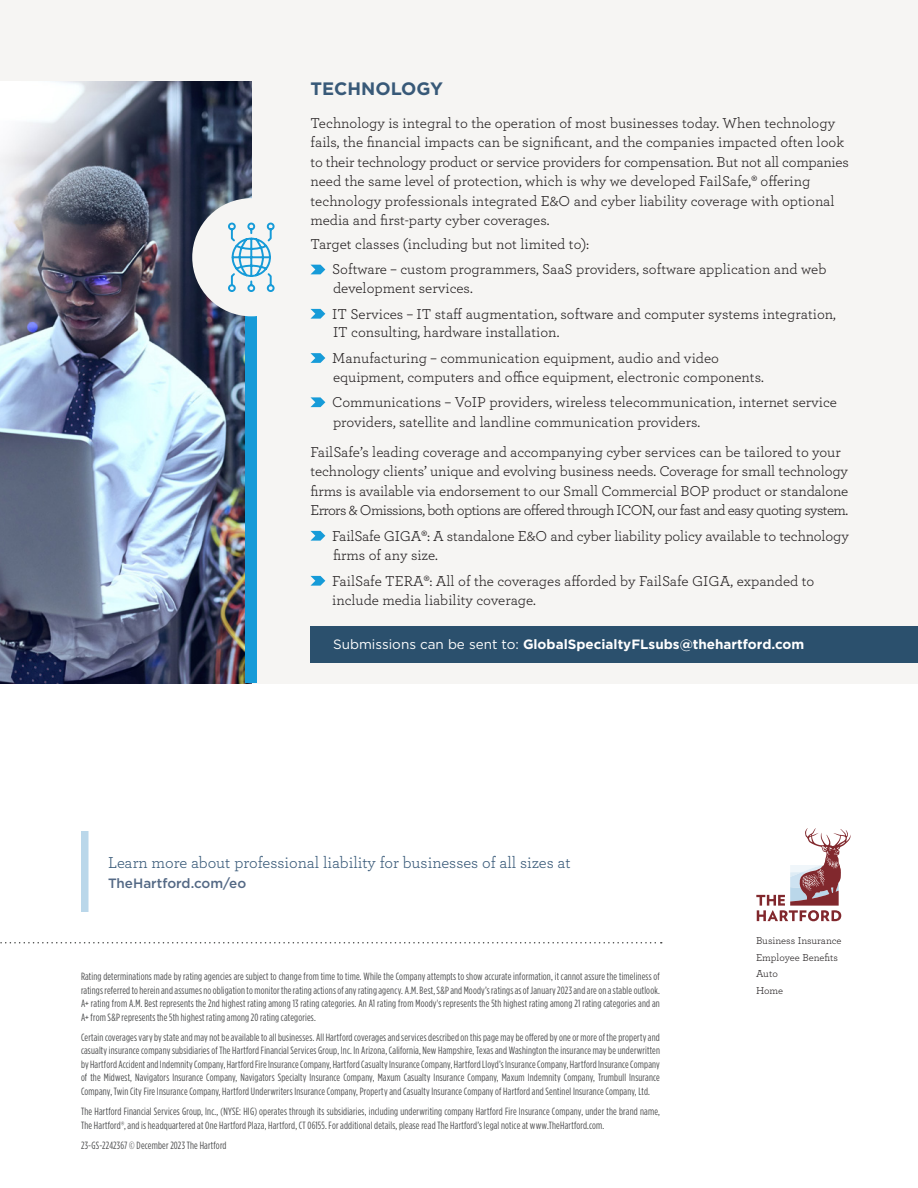
<style>
.page{position:relative;width:918px;height:1188px;background:#fff}
.page>*{position:absolute;margin:0;border:0;box-sizing:border-box;transform-origin:0 0}
.t1{font:700 18px "Gotham";color:#385978}
.CTA{font:16.5px "Archer";color:#385978}
.t2{font:15px/19.5px "Archer";letter-spacing:-.005em;color:#231f20}
.t3{font:700 13.5px "Gotham";color:#fff}
.CTA-2{font:500 13.5px "Gotham";color:#546985}
.Disclaimer_Copyright{font:10.5px/13.5px "Gotham Condensed";letter-spacing:.02em;color:#4b4c4d;text-align:justify}
.t4{font:10.5px "Archer";color:#231f20}
.s1{font-weight:400}
</style>
<div class="page">
<div style="left:0;top:0;width:918px;height:683px;background:#f6f5f3"></div>
<img style="left:0;top:82px;width:252px;height:601px">
<svg style="left:311px;top:265px;width:14px;height:9px"></svg>
<svg style="left:310px;top:309px;width:15px;height:10px"></svg>
<svg style="left:310px;top:353px;width:15px;height:10px"></svg>
<svg style="left:310px;top:397px;width:15px;height:10px"></svg>
<svg style="left:310px;top:531px;width:15px;height:10px"></svg>
<svg style="left:310px;top:576px;width:15px;height:10px"></svg>
<div style="left:245px;top:307px;width:11px;height:376px;background:#169bd8"></div>
<div style="left:192px;top:198px;width:118px;height:118px;background:#f6f5f3;border-radius:50%"></div>
<div style="left:310px;top:626px;width:608px;height:36px;background:#2b506d"></div>
<svg style="left:228px;top:222px;width:47px;height:70px"></svg>
<div style="left:81px;top:831px;width:7px;height:81px;background:#bad7ea"></div>
<svg style="left:756px;top:828px;width:95px;height:93px"></svg>
<svg style="left:0;top:942px;width:662px;height:2px"></svg>
<p class="t1" style="left:310px;top:76px;width:134px">TECHNOLOGY</p>
<p class="t2" style="left:310px;top:112px;width:540px">Technology is integral to the operation of most businesses today. When technology fails, the financial impacts can be significant, and the companies impacted often look to their technology product or service providers for compensation. But not all companies need the same level of protection, which is why we developed FailSafe,® offering technology professionals integrated E&amp;O and cyber liability coverage with optional media and first-party cyber coverages.</p>
<p class="t2" style="left:310px;top:233px;width:280px">Target classes (including but not limited to):</p>
<p class="t2" style="left:332px;top:259px;width:496px;line-height:18.8px">Software – custom programmers, SaaS providers, software application and web development services.</p>
<p class="t2" style="left:332px;top:304px;width:505px;line-height:18.8px">IT Services – IT staff augmentation, software and computer systems integration,<br>IT consulting, hardware installation.</p>
<p class="t2" style="left:332px;top:348px;width:433px;line-height:18.8px">Manufacturing – communication equipment, audio and video equipment, computers and office equipment, electronic components.</p>
<p class="t2" style="left:332px;top:392px;width:506px">Communications – VoIP providers, wireless telecommunication, internet service providers, satellite and landline communication providers.</p>
<p class="t2" style="left:310px;top:441px;width:539px">FailSafe’s leading coverage and accompanying cyber services can be tailored to your technology clients’ unique and evolving business needs. Coverage for small technology firms is available via endorsement to our Small Commercial BOP product or standalone Errors &amp; Omissions, both options are offered through ICON, our fast and easy quoting system.</p>
<p class="t2" style="left:332px;top:525px;width:518px">FailSafe GIGA®: A standalone E&amp;O and cyber liability policy available to technology firms of any size.</p>
<p class="t2" style="left:332px;top:570px;width:484px">FailSafe TERA®: All of the coverages afforded by FailSafe GIGA, expanded to include media liability coverage.</p>
<p class="t3" style="left:333px;top:636px;width:473px"><span class="s1">Submissions can be sent to:</span> GlobalSpecialtyFLsubs@thehartford.com</p>
<p class="CTA" style="left:108px;top:851px;width:464px">Learn more about professional liability for businesses of all sizes at</p>
<p class="CTA-2" style="left:108px;top:874px;width:140px">TheHartford.com/eo</p>
<p class="Disclaimer_Copyright" style="left:81px;top:970px;width:580px">Rating determinations made by rating agencies are subject to change from time to time. While the Company attempts to show accurate information, it cannot assure the timeliness of ratings referred to herein and assumes no obligation to monitor the rating actions of any rating agency. A.M. Best, S&amp;P and Moody’s ratings as of January 2023 and are on a stable outlook.<br>A+ rating from A.M. Best represents the 2nd highest rating among 13 rating categories. An A1 rating from Moody's represents the 5th highest rating among 21 rating categories and an A+ from S&amp;P represents the 5th highest rating among 20 rating categories.</p>
<p class="Disclaimer_Copyright" style="left:81px;top:1030px;width:580px">Certain coverages vary by state and may not be available to all businesses. All Hartford coverages and services described on this page may be offered by one or more of the property and casualty insurance company subsidiaries of The Hartford Financial Services Group, Inc. In Arizona, California, New Hampshire, Texas and Washington the insurance may be underwritten by Hartford Accident and Indemnity Company, Hartford Fire Insurance Company, Hartford Casualty Insurance Company, Hartford Lloyd’s Insurance Company, Hartford Insurance Company of the Midwest, Navigators Insurance Company, Navigators Specialty Insurance Company, Maxum Casualty Insurance Company, Maxum Indemnity Company, Trumbull Insurance Company, Twin City Fire Insurance Company, Hartford Underwriters Insurance Company, Property and Casualty Insurance Company of Hartford and Sentinel Insurance Company, Ltd.</p>
<p class="Disclaimer_Copyright" style="left:81px;top:1105px;width:580px">The Hartford Financial Services Group, Inc., (NYSE: HIG) operates through its subsidiaries, including underwriting company Hartford Fire Insurance Company, under the brand name,<br>The Hartford®, and is headquartered at One Hartford Plaza, Hartford, CT 06155. For additional details, please read The Hartford’s legal notice at www.TheHartford.com.</p>
<p class="Disclaimer_Copyright" style="left:81px;top:1138px;width:147px">23-GS-2242367 © December 2023 The Hartford</p>
<p class="t4" style="left:756px;top:934px;width:87px">Business Insurance</p>
<p class="t4" style="left:756px;top:950px;width:84px">Employee Benefits</p>
<p class="t4" style="left:756px;top:967px;width:23px">Auto</p>
<p class="t4" style="left:756px;top:983px;width:29px">Home</p>
</div>
